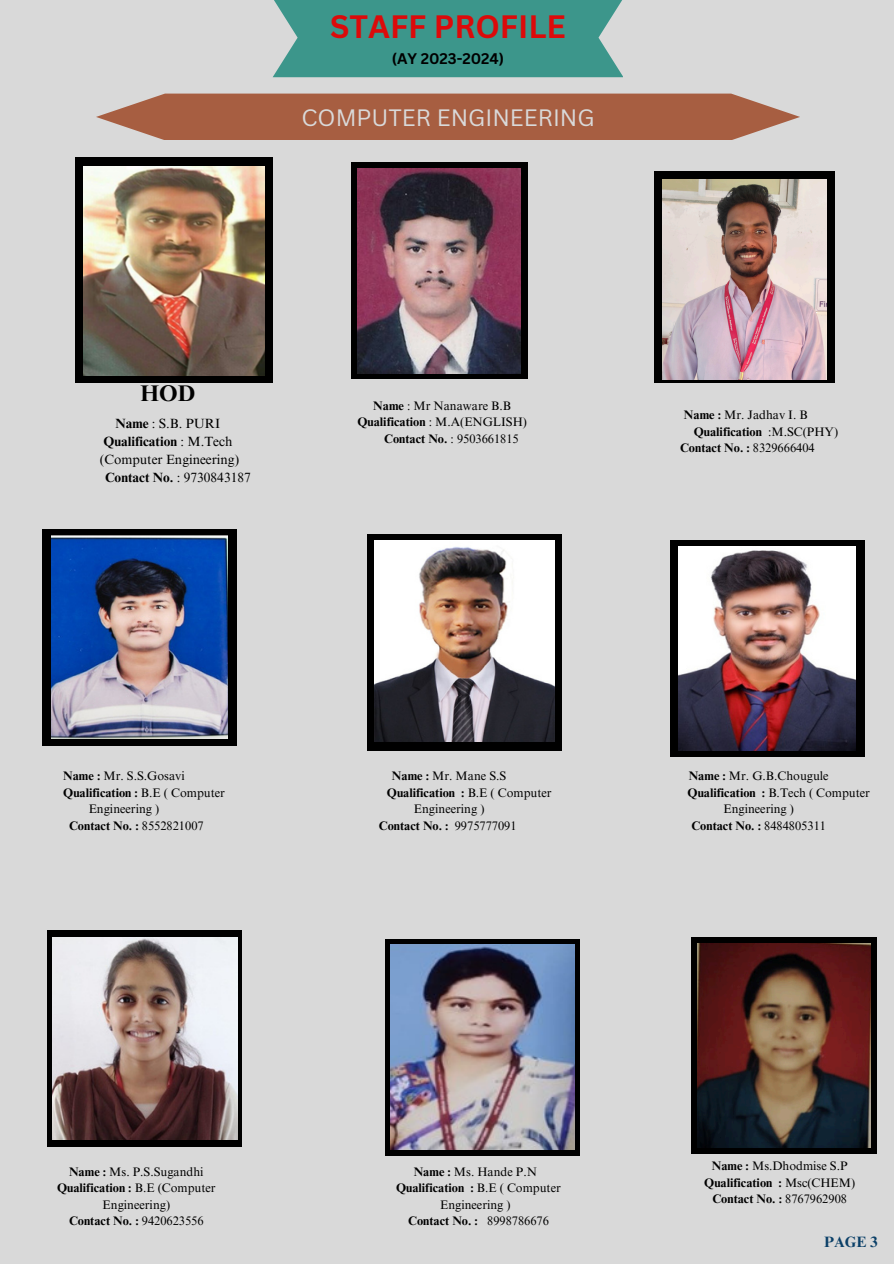
<style>
.page{position:relative;width:894px;height:1264px;background:#fff}
.page>*{position:absolute;margin:0;border:0;box-sizing:border-box;transform-origin:0 0}
.t1{font:700 31.5px "Canva Sans";color:#dc0a0a}
.t2{font:23.1px "Canva Sans";color:#d9d9d9}
.t3{font:700 22.65px "Times NRMT Pro";color:#000}
.t4{font:700 15px "Canva Sans";color:#000}
.t5{font:700 15px "Times NRMT Pro";color:#0b4068}
.t6{font:13.35px "Times NRMT Pro";color:#000}
.t7{font:700 13.35px "Times NRMT Pro";color:#000}
.t8{font:12.3px/16.5px "Times NRMT Pro";color:#000}
.t9{font:700 12.3px "Times NRMT Pro";color:#000}
.s1{font-weight:700}
.s2{font-weight:400}
</style>
<div class="page">
<div style="left:0;top:0;width:893px;height:1263px;background:#d9d9d9"></div>
<div style="left:654px;top:171px;width:180px;height:212px;background:#000"></div>
<svg style="left:273px;top:0;width:350px;height:77px;background:#479a90"></svg>
<div style="left:42px;top:529px;width:195px;height:216px;background:#000"></div>
<img style="left:51px;top:535px;width:176px;height:203px">
<div style="left:75px;top:158px;width:197px;height:225px;background:#000"></div>
<img style="left:83px;top:167px;width:181px;height:208px">
<svg style="left:48px;top:930px;width:194px;height:216px;background:#161516"></svg>
<img style="left:53px;top:937px;width:184px;height:202px">
<div style="left:669px;top:540px;width:195px;height:217px;background:#000"></div>
<img style="left:678px;top:547px;width:177px;height:203px">
<div style="left:691px;top:937px;width:185px;height:216px;background:#000"></div>
<div style="left:385px;top:938px;width:194px;height:217px;background:#000"></div>
<img style="left:390px;top:944px;width:184px;height:205px">
<div style="left:367px;top:534px;width:194px;height:217px;background:#000"></div>
<svg style="left:96px;top:94px;width:703px;height:46px;background:#ab694f"></svg>
<img style="left:374px;top:540px;width:180px;height:201px">
<div style="left:351px;top:162px;width:176px;height:216px;background:#000"></div>
<img style="left:697px;top:943px;width:173px;height:204px">
<img style="left:662px;top:180px;width:163px;height:199px">
<img style="left:357px;top:169px;width:163px;height:205px">
<h1 class="t1" style="left:330px;top:4px;width:237px">STAFF PROFILE</h1>
<h1 class="t4" style="left:391px;top:48px;width:114px">(AY 2023-2024)</h1>
<h3 class="t2" style="left:301px;top:101px;width:294px">COMPUTER ENGINEERING</h3>
<p class="t3" style="left:140px;top:384px;width:56px">HOD</p>
<p class="t6" style="left:115px;top:418px;width:106px"><span class="s1">Name</span> : S.B. PURI</p>
<p class="t7" style="left:103px;top:436px;width:130px">Qualification <span class="s2">: M.Tech</span></p>
<p class="t6" style="left:100px;top:454px;width:141px">(Computer Engineering)</p>
<p class="t6" style="left:105px;top:472px;width:147px"><span class="s1">Contact No.</span> : 9730843187</p>
<p class="t8" style="left:373px;top:399px;width:139px"><span class="s1">Name</span> : Mr Nanaware B.B</p>
<p class="t9" style="left:357px;top:417px;width:171px">Qualification <span class="s2">: M.A(ENGLISH)</span></p>
<h2 class="t8" style="left:384px;top:432px;width:136px"><span class="s1">Contact No.</span> : 9503661815</h2>
<p class="t8" style="left:683px;top:408px;width:125px"><span class="s1">Name :</span> Mr. Jadhav I. B</p>
<p class="t9" style="left:693px;top:427px;width:146px">Qualification <span class="s2">:M.SC(PHY)</span></p>
<p class="t9" style="left:680px;top:443px;width:136px">Contact No. : <span class="s2">8329666404</span></p>
<p class="t8" style="left:63px;top:769px;width:123px"><span class="s1">Name :</span> Mr. S.S.Gosavi</p>
<p class="t8" style="left:89px;top:785px;width:138px;text-indent:-25px"><span class="s1">Qualification :</span> B.E ( Computer<br>Engineering )</p>
<p class="t9" style="left:69px;top:820px;width:136px">Contact No. : <span class="s2">8552821007</span></p>
<p class="t8" style="left:392px;top:769px;width:116px"><span class="s1">Name :</span> Mr. Mane S.S</p>
<p class="t8" style="left:414px;top:785px;width:139px;text-indent:-27px"><span class="s1">Qualification :</span> B.E ( Computer<br>Engineering )</p>
<p class="t9" style="left:379px;top:820px;width:139px">Contact No. : <span class="s2">9975777091</span></p>
<p class="t8" style="left:688px;top:769px;width:141px"><span class="s1">Name :</span> Mr. G.B.Chougule</p>
<p class="t8" style="left:723px;top:785px;width:148px;text-indent:-36px"><span class="s1">Qualification :</span> B.Tech ( Computer<br>Engineering )</p>
<p class="t9" style="left:691px;top:820px;width:136px">Contact No. : <span class="s2">8484805311</span></p>
<p class="t8" style="left:69px;top:1164px;width:136px"><span class="s1">Name :</span> Ms. P.S.Sugandhi</p>
<p class="t8" style="left:57px;top:1181px;width:160px;text-align:center"><span class="s1">Qualification :</span> B.E (Computer<br>Engineering)</p>
<p class="t9" style="left:69px;top:1216px;width:136px">Contact No. : <span class="s2">9420623556</span></p>
<p class="t8" style="left:413px;top:1164px;width:125px"><span class="s1">Name :</span> Ms. Hande P.N</p>
<p class="t9" style="left:396px;top:1183px;width:166px">Qualification : <span class="s2">B.E ( Computer</span></p>
<p class="t8" style="left:440px;top:1197px;width:72px">Engineering )</p>
<p class="t9" style="left:408px;top:1216px;width:142px">Contact No. : <span class="s2">8998786676</span></p>
<p class="t8" style="left:711px;top:1159px;width:137px"><span class="s1">Name :</span> Ms.Dhodmise S.P</p>
<p class="t9" style="left:704px;top:1177px;width:152px">Qualification : <span class="s2">Msc(CHEM)</span></p>
<p class="t9" style="left:712px;top:1194px;width:136px">Contact No. : <span class="s2">8767962908</span></p>
<p class="t5" style="left:823px;top:1236px;width:55px">PAGE 3</p>
</div>
